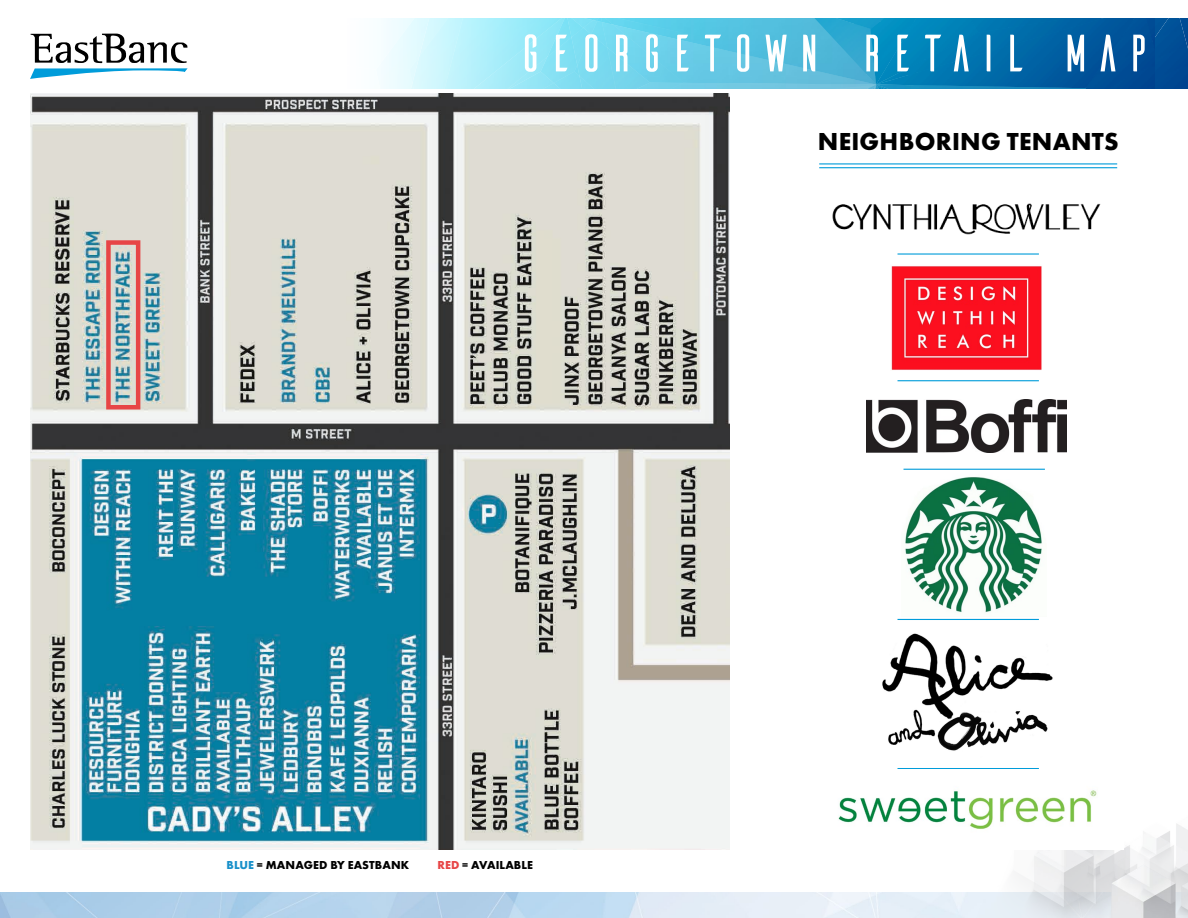
<style>
.page{position:relative;width:1188px;height:918px;background:#fff}
.page>*{position:absolute;margin:0;border:0;box-sizing:border-box;transform-origin:0 0}
.t1{font:52.5px "Ailerons";letter-spacing:-.01em;color:#fff}
.t2{font:700 25.5px "Futura PT";letter-spacing:.01em;color:#000}
.t3{font:700 12px "Futura PT";letter-spacing:.01em;color:#000}
.s1{color:#1890ca}
.s2{color:#e74546}
</style>
<div class="page">
<img style="left:882px;top:618px;width:171px;height:151px">
<img style="left:905px;top:477px;width:137px;height:136px">
<img style="left:832px;top:203px;width:269px;height:52px">
<img style="left:30px;top:94px;width:700px;height:756px">
<img style="left:1169px;top:18px;width:19px;height:67px">
<img style="left:1154px;top:18px;width:15px;height:67px">
<img style="left:1154px;top:85px;width:34px;height:3px">
<img style="left:1179px;top:18px;width:9px;height:37px">
<img style="left:1136px;top:18px;width:18px;height:67px">
<div style="left:1107px;top:18px;width:29px;height:67px;background:#005097"></div>
<img style="left:956px;top:85px;width:198px;height:3px">
<img style="left:876px;top:85px;width:80px;height:3px">
<img style="left:917px;top:18px;width:190px;height:67px">
<img style="left:876px;top:18px;width:41px;height:67px">
<img style="left:1146px;top:18px;width:8px;height:37px">
<img style="left:394px;top:18px;width:147px;height:70px">
<img style="left:541px;top:18px;width:26px;height:70px">
<img style="left:650px;top:18px;width:226px;height:65px">
<img style="left:567px;top:18px;width:83px;height:70px">
<img style="left:587px;top:83px;width:289px;height:5px">
<svg style="left:30px;top:34px;width:158px;height:45px"></svg>
<hr style="left:819px;top:167px;width:298px;height:1px;background:#009cda">
<hr style="left:898px;top:253px;width:141px;height:2px;background:#009cda">
<hr style="left:898px;top:380px;width:141px;height:1px;background:#009cda">
<hr style="left:898px;top:619px;width:141px;height:1px;background:#009cda">
<hr style="left:898px;top:768px;width:141px;height:1px;background:#009cda">
<hr style="left:904px;top:469px;width:141px;height:1px;background:#009cda">
<hr style="left:819px;top:163px;width:298px;height:1px;background:#009cda">
<img style="left:0;top:893px;width:945px;height:25px">
<img style="left:945px;top:729px;width:243px;height:189px">
<div style="left:106px;top:240px;width:34px;height:170px;border:4px solid #e74546"></div>
<img style="left:866px;top:400px;width:201px;height:52px">
<img style="left:891px;top:266px;width:151px;height:104px">
<img style="left:838px;top:769px;width:285px;height:81px">
<h1 class="t1" style="left:515px;top:28px;width:640px">GEORGETOWN RETAIL MAP</h1>
<p class="t3" style="left:227px;top:857px;width:184px"><span class="s1">BLUE</span> = MANAGED BY EASTBAN K</p>
<p class="t3" style="left:437px;top:857px;width:97px"><span class="s2">RED</span> = AVAILABLE</p>
<h2 class="t2" style="left:818px;top:125px;width:299px">NEIGHBORING TENANTS</h2>
</div>
